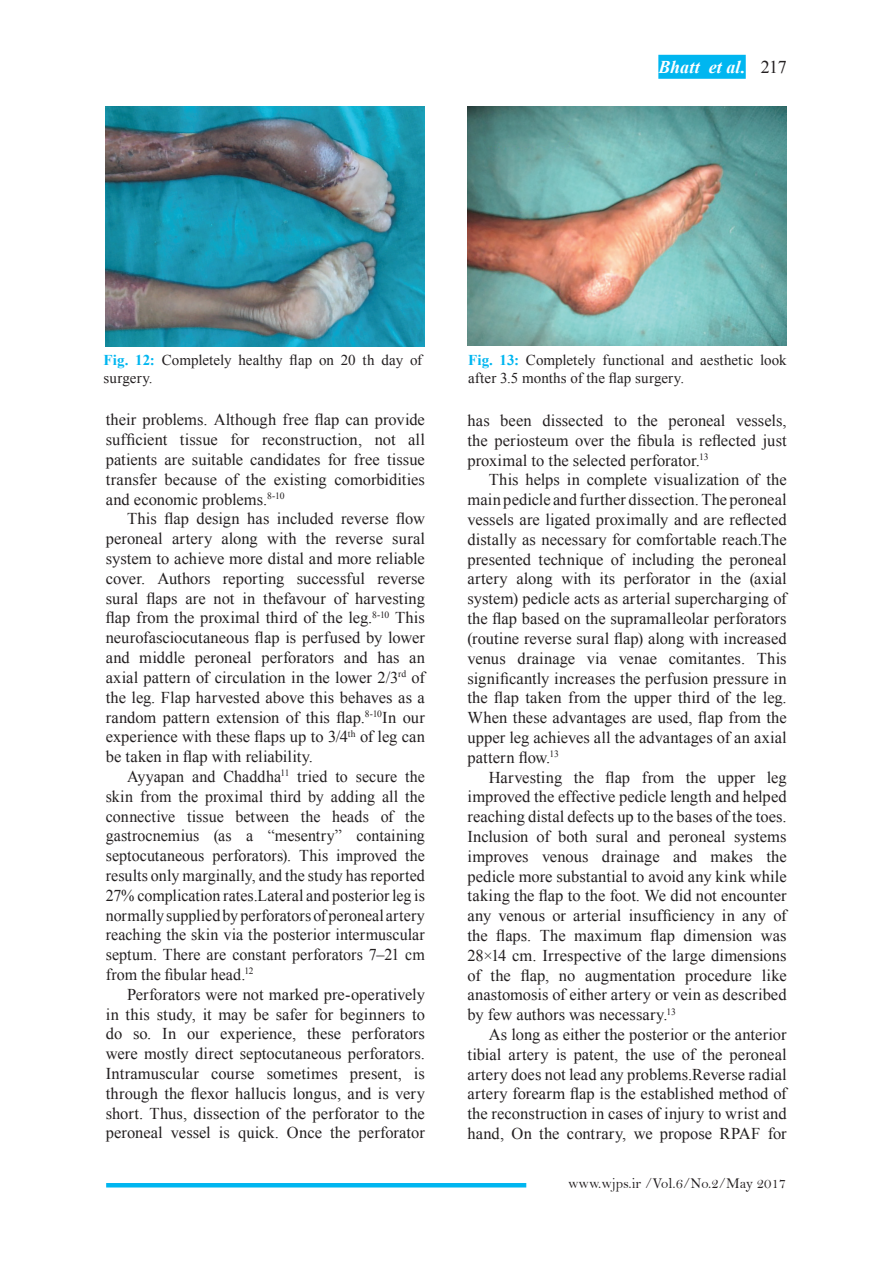
<style>
.page{position:relative;width:893px;height:1263px;background:#fff}
.page>*{position:absolute;margin:0;border:0;box-sizing:border-box;transform-origin:0 0}
.t1{font:italic 700 18px "Times New Roman";letter-spacing:.01em;color:#fff}
.t2{font:16.5px/19.8px "Times New Roman";color:#231f20;text-align:justify}
.t3{font:15px/18px "Times New Roman";letter-spacing:.005em;color:#231f20}
.t4{font:15px "Bell";color:#231f20}
.s1{font-weight:400;font-style:normal;color:#231f20}
.s2{font-weight:700;color:#00b6f0}
</style>
<div class="page">
<div style="left:658px;top:55px;width:88px;height:24px;background:#00b6f0"></div>
<hr style="left:106px;top:1183px;width:420px;height:4px;background:#00b6f0">
<img style="left:106px;top:106px;width:319px;height:240px">
<img style="left:467px;top:106px;width:320px;height:240px">
<p class="t1" style="left:658px;top:54px;width:130px">Bhatt et al. <span class="s1">217</span></p>
<p class="t3" style="left:104px;top:350px;width:320px"><span class="s2">Fig. 12:</span> Completely healthy flap on 20 th day of surgery.</p>
<p class="t3" style="left:468px;top:350px;width:320px"><span class="s2">Fig. 13:</span> Completely functional and aesthetic look after 3.5 months of the flap surgery.</p>
<p class="t2" style="left:106px;top:409px;width:321px">their problems. Although free flap can provide sufficient tissue for reconstruction, not all patients are suitable candidates for free tissue transfer because of the existing comorbidities and economic problems.<sup>8-10</sup></p>
<p class="t2" style="left:106px;top:508px;width:321px;text-indent:21px">This flap design has included reverse flow peroneal artery along with the reverse sural system to achieve more distal and more reliable cover. Authors reporting successful reverse sural flaps are not in thefavour of harvesting flap from the proximal third of the leg.<sup>8-10</sup> This neurofasciocutaneous flap is perfused by lower and middle peroneal perforators and has an axial pattern of circulation in the lower 2/3<sup>rd</sup> of the leg. Flap harvested above this behaves as a random pattern extension of this flap.<sup>8-10</sup>In our experience with these flaps up to 3/4<sup>th</sup> of leg can be taken in flap with reliability.</p>
<p class="t2" style="left:106px;top:766px;width:321px;text-indent:21px">Ayyapan and Chaddha<sup>11</sup> tried to secure the skin from the proximal third by adding all the connective tissue between the heads of the gastrocnemius (as a “mesentry” containing septocutaneous perforators). This improved the results only marginally, and the study has reported 27% complication rates.Lateral and posterior leg is normally supplied by perforators of peroneal artery reaching the skin via the posterior intermuscular septum. There are constant perforators 7–21 cm from the fibular head.<sup>12</sup></p>
<p class="t2" style="left:106px;top:984px;width:321px;text-indent:21px">Perforators were not marked pre-operatively in this study, it may be safer for beginners to do so. In our experience, these perforators were mostly direct septocutaneous perforators.<br>Intramuscular course sometimes present, is through the flexor hallucis longus, and is very short. Thus, dissection of the perforator to the peroneal vessel is quick. Once the perforator</p>
<p class="t2" style="left:467px;top:410px;width:321px">has been dissected to the peroneal vessels, the periosteum over the fibula is reflected just proximal to the selected perforator.<sup>13</sup></p>
<p class="t2" style="left:467px;top:469px;width:321px;text-indent:21px">This helps in complete visualization of the main pedicle and further dissection. The peroneal vessels are ligated proximally and are reflected distally as necessary for comfortable reach.The presented technique of including the peroneal artery along with its perforator in the (axial system) pedicle acts as arterial supercharging of the flap based on the supramalleolar perforators (routine reverse sural flap) along with increased venus drainage via venae comitantes. This significantly increases the perfusion pressure in the flap taken from the upper third of the leg.<br>When these advantages are used, flap from the upper leg achieves all the advantages of an axial pattern flow.<sup>13</sup></p>
<p class="t2" style="left:467px;top:766px;width:321px;text-indent:21px">Harvesting the flap from the upper leg improved the effective pedicle length and helped reaching distal defects up to the bases of the toes.<br>Inclusion of both sural and peroneal systems improves venous drainage and makes the pedicle more substantial to avoid any kink while taking the flap to the foot. We did not encounter any venous or arterial insufficiency in any of the flaps. The maximum flap dimension was 28×14 cm. Irrespective of the large dimensions of the flap, no augmentation procedure like anastomosis of either artery or vein as described by few authors was necessary.<sup>13</sup></p>
<p class="t2" style="left:467px;top:1024px;width:321px;text-indent:21px">As long as either the posterior or the anterior tibial artery is patent, the use of the peroneal artery does not lead any problems.Reverse radial artery forearm flap is the established method of the reconstruction in cases of injury to wrist and hand, On the contrary, we propose RPAF for</p>
<p class="t4" style="left:568px;top:1174px;width:220px">www.wjps.ir /Vol.6/No.2/May 2017</p>
</div>
